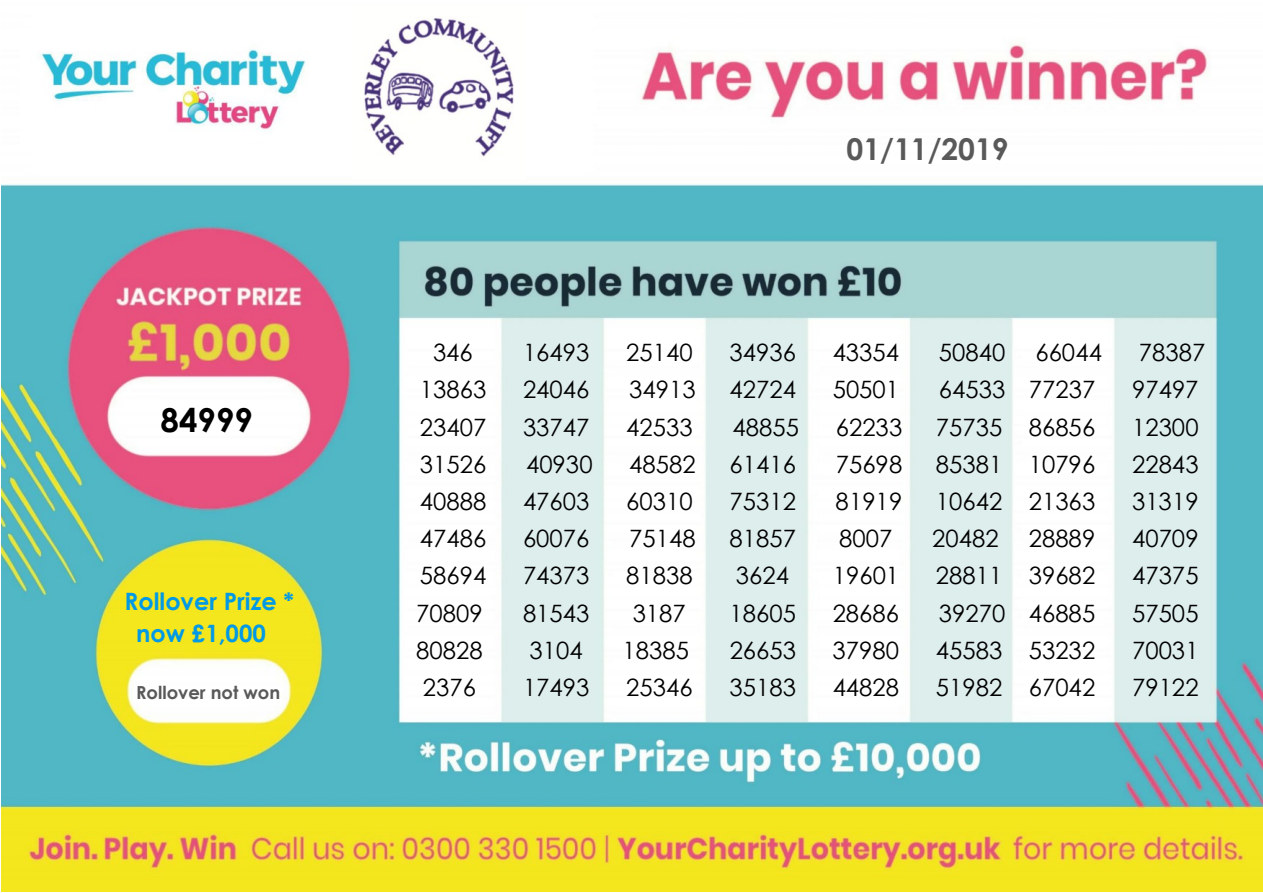
<style>
.page{position:relative;width:1263px;height:893px;background:#fff}
.page>*{position:absolute;margin:0;border:0;box-sizing:border-box;transform-origin:0 0}
.t1{font:700 33px "Century Gothic";color:#000}
.t2{font:700 30px "Century Gothic";color:#595959}
.t3{font:24px "Century Gothic";color:#000}
.t4{font:700 24px/31.7px "Century Gothic";color:#0099e6}
.t5{font:700 18px "Century Gothic";color:#595959}
</style>
<div class="page">
<img style="left:1px;top:44px;width:1262px;height:847px">
<img style="left:20px;top:44px;width:305px;height:106px">
<img style="left:352px;top:17px;width:173px;height:162px">
<h1 class="t1" style="left:161px;top:407px;width:94px">84999</h1>
<p class="t4" style="left:136px;top:588px;width:159px;text-indent:-12px">Rollover Prize * now £1,000</p>
<p class="t5" style="left:136px;top:686px;width:145px">Rollover not won</p>
<p class="t2" style="left:846px;top:138px;width:164px">01/11/2019</p>
<p class="t3" style="left:433px;top:343px;width:41px">346</p>
<p class="t3" style="left:523px;top:343px;width:68px">16493</p>
<p class="t3" style="left:626px;top:343px;width:68px">25140</p>
<p class="t3" style="left:730px;top:343px;width:68px">34936</p>
<p class="t3" style="left:833px;top:343px;width:68px">43354</p>
<p class="t3" style="left:939px;top:343px;width:68px">50840</p>
<p class="t3" style="left:1035px;top:343px;width:68px">66044</p>
<p class="t3" style="left:1139px;top:343px;width:68px">78387</p>
<p class="t3" style="left:420px;top:380px;width:68px">13863</p>
<p class="t3" style="left:523px;top:380px;width:68px">24046</p>
<p class="t3" style="left:629px;top:380px;width:68px">34913</p>
<p class="t3" style="left:729px;top:380px;width:68px">42724</p>
<p class="t3" style="left:833px;top:380px;width:68px">50501</p>
<p class="t3" style="left:939px;top:380px;width:158px">64533 77237</p>
<p class="t3" style="left:1132px;top:380px;width:68px">97497</p>
<p class="t3" style="left:420px;top:417px;width:68px">23407</p>
<p class="t3" style="left:523px;top:417px;width:68px">33747</p>
<p class="t3" style="left:626px;top:417px;width:68px">42533</p>
<p class="t3" style="left:732px;top:417px;width:68px">48855</p>
<p class="t3" style="left:836px;top:417px;width:68px">62233</p>
<p class="t3" style="left:936px;top:417px;width:161px">75735 86856</p>
<p class="t3" style="left:1132px;top:417px;width:68px">12300</p>
<p class="t3" style="left:420px;top:455px;width:68px">31526</p>
<p class="t3" style="left:526px;top:455px;width:68px">40930</p>
<p class="t3" style="left:629px;top:455px;width:68px">48582</p>
<p class="t3" style="left:729px;top:455px;width:68px">61416</p>
<p class="t3" style="left:836px;top:455px;width:68px">75698</p>
<p class="t3" style="left:936px;top:455px;width:161px">85381 10796</p>
<p class="t3" style="left:1132px;top:455px;width:68px">22843</p>
<p class="t3" style="left:420px;top:492px;width:68px">40888</p>
<p class="t3" style="left:523px;top:492px;width:68px">47603</p>
<p class="t3" style="left:626px;top:492px;width:68px">60310</p>
<p class="t3" style="left:729px;top:492px;width:68px">75312</p>
<p class="t3" style="left:836px;top:492px;width:68px">81919</p>
<p class="t3" style="left:936px;top:492px;width:161px">10642 21363</p>
<p class="t3" style="left:1132px;top:492px;width:68px">31319</p>
<p class="t3" style="left:420px;top:529px;width:68px">47486</p>
<p class="t3" style="left:523px;top:529px;width:68px">60076</p>
<p class="t3" style="left:629px;top:529px;width:68px">75148</p>
<p class="t3" style="left:729px;top:529px;width:68px">81857</p>
<p class="t3" style="left:839px;top:529px;width:55px">8007</p>
<p class="t3" style="left:932px;top:529px;width:68px">20482</p>
<p class="t3" style="left:1029px;top:529px;width:68px">28889</p>
<p class="t3" style="left:1132px;top:529px;width:68px">40709</p>
<p class="t3" style="left:420px;top:566px;width:68px">58694</p>
<p class="t3" style="left:523px;top:566px;width:68px">74373</p>
<p class="t3" style="left:626px;top:566px;width:68px">81838</p>
<p class="t3" style="left:736px;top:566px;width:55px">3624</p>
<p class="t3" style="left:833px;top:566px;width:68px">19601</p>
<p class="t3" style="left:936px;top:566px;width:161px">28811 39682</p>
<p class="t3" style="left:1132px;top:566px;width:68px">47375</p>
<p class="t3" style="left:416px;top:604px;width:68px">70809</p>
<p class="t3" style="left:523px;top:604px;width:68px">81543</p>
<p class="t3" style="left:633px;top:604px;width:55px">3187</p>
<p class="t3" style="left:729px;top:604px;width:68px">18605</p>
<p class="t3" style="left:833px;top:604px;width:68px">28686</p>
<p class="t3" style="left:939px;top:604px;width:158px">39270 46885</p>
<p class="t3" style="left:1132px;top:604px;width:68px">57505</p>
<p class="t3" style="left:416px;top:641px;width:68px">80828</p>
<p class="t3" style="left:529px;top:641px;width:55px">3104</p>
<p class="t3" style="left:622px;top:641px;width:68px">18385</p>
<p class="t3" style="left:730px;top:641px;width:68px">26653</p>
<p class="t3" style="left:833px;top:641px;width:68px">37980</p>
<p class="t3" style="left:936px;top:641px;width:161px">45583 53232</p>
<p class="t3" style="left:1132px;top:641px;width:68px">70031</p>
<p class="t3" style="left:423px;top:678px;width:55px">2376</p>
<p class="t3" style="left:523px;top:678px;width:68px">17493</p>
<p class="t3" style="left:626px;top:678px;width:68px">25346</p>
<p class="t3" style="left:730px;top:678px;width:68px">35183</p>
<p class="t3" style="left:833px;top:678px;width:68px">44828</p>
<p class="t3" style="left:936px;top:678px;width:161px">51982 67042</p>
<p class="t3" style="left:1132px;top:678px;width:68px">79122</p>
</div>
